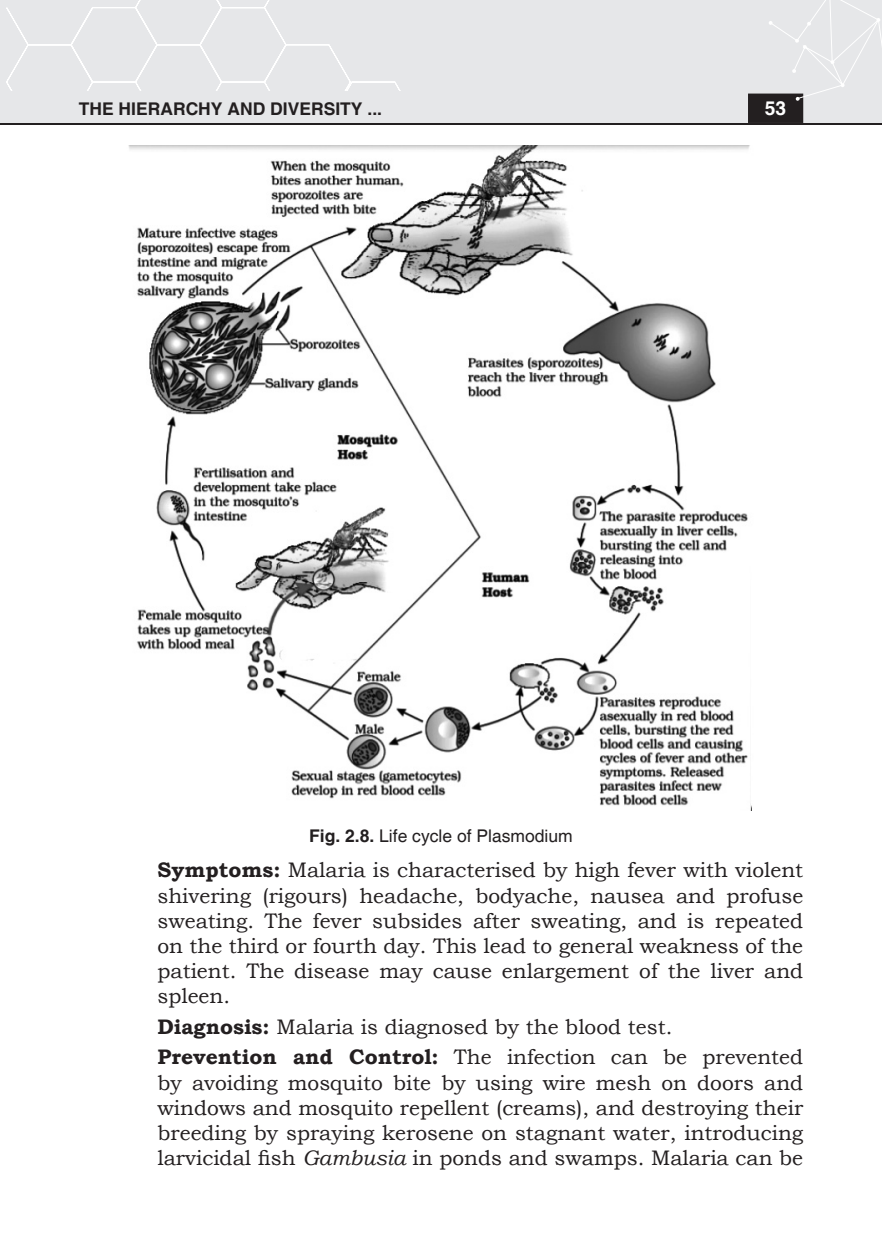
<style>
.page{position:relative;width:882px;height:1260px;background:#fff}
.page>*{position:absolute;margin:0;border:0;box-sizing:border-box;transform-origin:0 0}
.indent_1{font:21px/25.2px "Bookman Old Style";color:#231f20;text-align:justify}
.t1{font:700 19.25px "Helvetica";color:#fff}
.Fig_caption{font:17.5px "Helvetica";color:#231f20}
.t2{font:700 17.5px "Helvetica";color:#231f20}
.s1{font-weight:700}
.s2{font-style:italic}
</style>
<div class="page">
<div style="left:0;top:0;width:882px;height:124px;background:#e6e7e9"></div>
<hr style="left:0;top:124px;width:882px;height:1px;background:#231f20">
<div style="left:749px;top:94px;width:53px;height:28px;background:#231f20"></div>
<div style="left:748px;top:94px;width:55px;height:29px;border:2px solid #231f20"></div>
<svg style="left:769px;top:0;width:113px;height:101px"></svg>
<svg style="left:6px;top:0;width:394px;height:90px"></svg>
<img style="left:128px;top:145px;width:624px;height:665px">
<p class="t2" style="left:79px;top:98px;width:305px">THE HIERARCHY AND DIVERSITY ...</p>
<p class="t1" style="left:765px;top:96px;width:23px">53</p>
<p class="Fig_caption" style="left:309px;top:826px;width:265px"><span class="s1">Fig. 2.8.</span> Life cycle of Plasmodium</p>
<p class="indent_1" style="left:158px;top:858px;width:647px"><span class="s1">Symptoms:</span> Malaria is characterised by high fever with violent shivering (rigours) headache, bodyache, nausea and profuse sweating. The fever subsides after sweating, and is repeated on the third or fourth day. This lead to general weakness of the patient. The disease may cause enlargement of the liver and spleen.</p>
<p class="indent_1" style="left:158px;top:1014px;width:516px"><span class="s1">Diagnosis:</span> Malaria is diagnosed by the blood test.</p>
<p class="indent_1" style="left:158px;top:1045px;width:647px"><span class="s1">Prevention and Control:</span> The infection can be prevented by avoiding mosquito bite by using wire mesh on doors and windows and mosquito repellent (creams), and destroying their breeding by spraying kerosene on stagnant water, introducing larvicidal fish <span class="s2">Gambusia</span> in ponds and swamps. Malaria can be</p>
</div>
